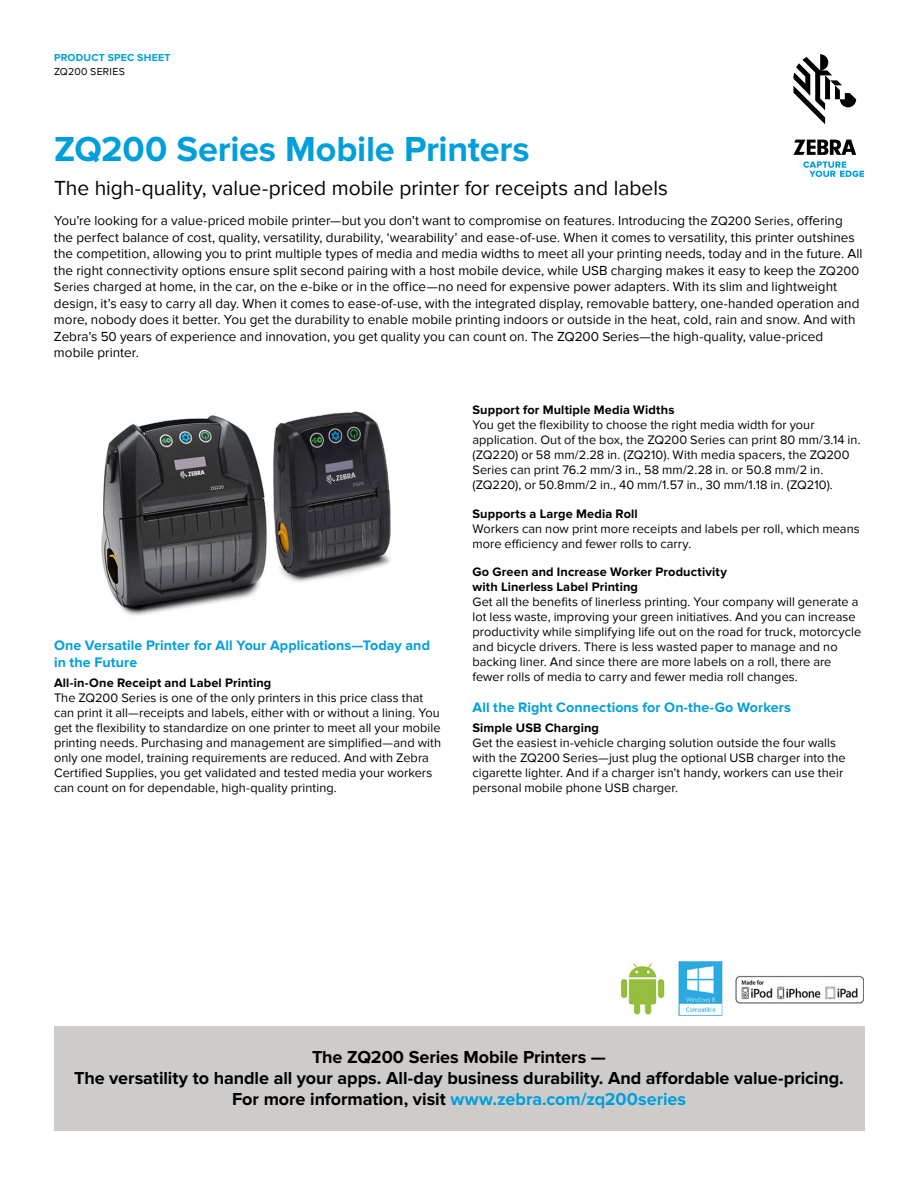
<style>
.page{position:relative;width:918px;height:1188px;background:#fff}
.page>*{position:absolute;margin:0;border:0;box-sizing:border-box;transform-origin:0 0}
.t1{font:700 36px "Proxima Nova";letter-spacing:-.005em;color:#009fdb}
.t2{font:21px "Proxima Nova";color:#000}
.t3{font:700 18px/21px "Proxima Nova";letter-spacing:-.005em;color:#000;text-align:center}
.t4{font:700 14.25px/17.2px "Proxima Nova";letter-spacing:.005em;color:#009fdb}
.t5{font:13.5px/16.5px "Proxima Nova";color:#000}
.t6{font:12.75px/15px "Proxima Nova";letter-spacing:.005em;color:#000}
.t7{font:700 12.75px/15px "Proxima Nova";letter-spacing:.01em;color:#000}
.t8{font:700 10.5px "Proxima Nova";letter-spacing:.02em;color:#009fdb}
.t9{font:10.5px "Proxima Nova";letter-spacing:.025em;color:#000}
.s1{font-size:12.75px}
.s2{color:#009fdb}
</style>
<div class="page">
<div style="left:54px;top:1026px;width:810px;height:105px;background:#cdcccb"></div>
<img style="left:101px;top:411px;width:290px;height:205px">
<img style="left:621px;top:961px;width:243px;height:54px">
<svg style="left:793px;top:54px;width:63px;height:70px"></svg>
<svg style="left:793px;top:140px;width:63px;height:15px"></svg>
<svg style="left:803px;top:161px;width:61px;height:16px"></svg>
<p class="t8" style="left:54px;top:53px;width:118px">PRODUCT SPEC SHEET</p>
<p class="t9" style="left:54px;top:67px;width:72px">ZQ200 SERIES</p>
<h1 class="t1" style="left:54px;top:133px;width:477px">ZQ200 Series Mobile Printers</h1>
<h2 class="t2" style="left:54px;top:180px;width:615px">The high-quality, value-priced mobile printer for receipts and labels</h2>
<p class="t5" style="left:54px;top:213px;width:810px">You’re looking for a value-priced mobile printer—but you don’t want to compromise on features. Introducing the <span class="s1">ZQ200 Series</span>, offering the perfect balance of cost, quality, versatility, durability, ‘wearability’ and ease-of-use. When it comes to versatility, this printer outshines the competition, allowing you to print multiple types of media and media widths to meet all your printing needs, today and in the future. All the right connectivity options ensure split second pairing with a host mobile device, while USB charging makes it easy to keep the <span class="s1">ZQ200<br>Series</span> charged at home, in the car, on the e-bike or in the office—no need for expensive power adapters. With its slim and lightweight design, it’s easy to carry all day. When it comes to ease-of-use, with the integrated display, removable battery, one-handed operation and more, nobody does it better. You get the durability to enable mobile printing indoors or outside in the heat, cold, rain and snow. And with Zebra’s 50 years of experience and innovation, you get quality you can count on. The ZQ200 Series—the high-quality, value-priced mobile printer.</p>
<p class="t4" style="left:54px;top:637px;width:378px">One Versatile Printer for All Your Applications—Today and in the Future</p>
<p class="t7" style="left:54px;top:676px;width:219px">All-in-One Receipt and Label Printing</p>
<p class="t6" style="left:54px;top:691px;width:389px">The ZQ200 Series is one of the only printers in this price class that can print it all—receipts and labels, either with or without a lining. You get the flexibility to standardize on one printer to meet all your mobile printing needs. Purchasing and management are simplified—and with only one model, training requirements are reduced. And with Zebra Certified Supplies, you get validated and tested media your workers can count on for dependable, high-quality printing.</p>
<p class="t7" style="left:472px;top:403px;width:203px">Support for Multiple Media Widths</p>
<p class="t6" style="left:472px;top:418px;width:390px">You get the flexibility to choose the right media width for your application. Out of the box, the ZQ200 Series can print 80 mm/3.14 in. (ZQ220) or 58 mm/2.28 in. (ZQ210). With media spacers, the ZQ200<br>Series can print 76.2 mm/3 in., 58 mm/2.28 in. or 50.8 mm/2 in. (ZQ220), or 50.8mm/2 in., 40 mm/1.57 in., 30 mm/1.18 in. (ZQ210).</p>
<p class="t7" style="left:472px;top:507px;width:167px">Supports a Large Media Roll</p>
<p class="t6" style="left:472px;top:522px;width:389px">Workers can now print more receipts and labels per roll, which means more efficiency and fewer rolls to carry.</p>
<p class="t7" style="left:472px;top:565px;width:256px">Go Green and Increase Worker Productivity with Linerless Label Printing</p>
<p class="t6" style="left:472px;top:595px;width:390px">Get all the benefits of linerless printing. Your company will generate a lot less waste, improving your green initiatives. And you can increase productivity while simplifying life out on the road for truck, motorcycle and bicycle drivers. There is less wasted paper to manage and no backing liner. And since there are more labels on a roll, there are fewer rolls of media to carry and fewer media roll changes.</p>
<p class="t4" style="left:472px;top:699px;width:320px">All the Right Connections for On-the-Go Workers</p>
<p class="t7" style="left:472px;top:721px;width:128px">Simple USB Charging</p>
<p class="t6" style="left:472px;top:736px;width:375px">Get the easiest in-vehicle charging solution outside the four walls with the ZQ200 Series—just plug the optional USB charger into the cigarette lighter. And if a charger isn’t handy, workers can use their personal mobile phone USB charger.</p>
<h3 class="t3" style="left:74px;top:1048px;width:771px">The ZQ200 Series Mobile Printers —<br>The versatility to handle all your apps. All-day business durability. And affordable value-pricing.<br>For more information, visit <span class="s2">www.zebra.com/zq200series</span></h3>
</div>
